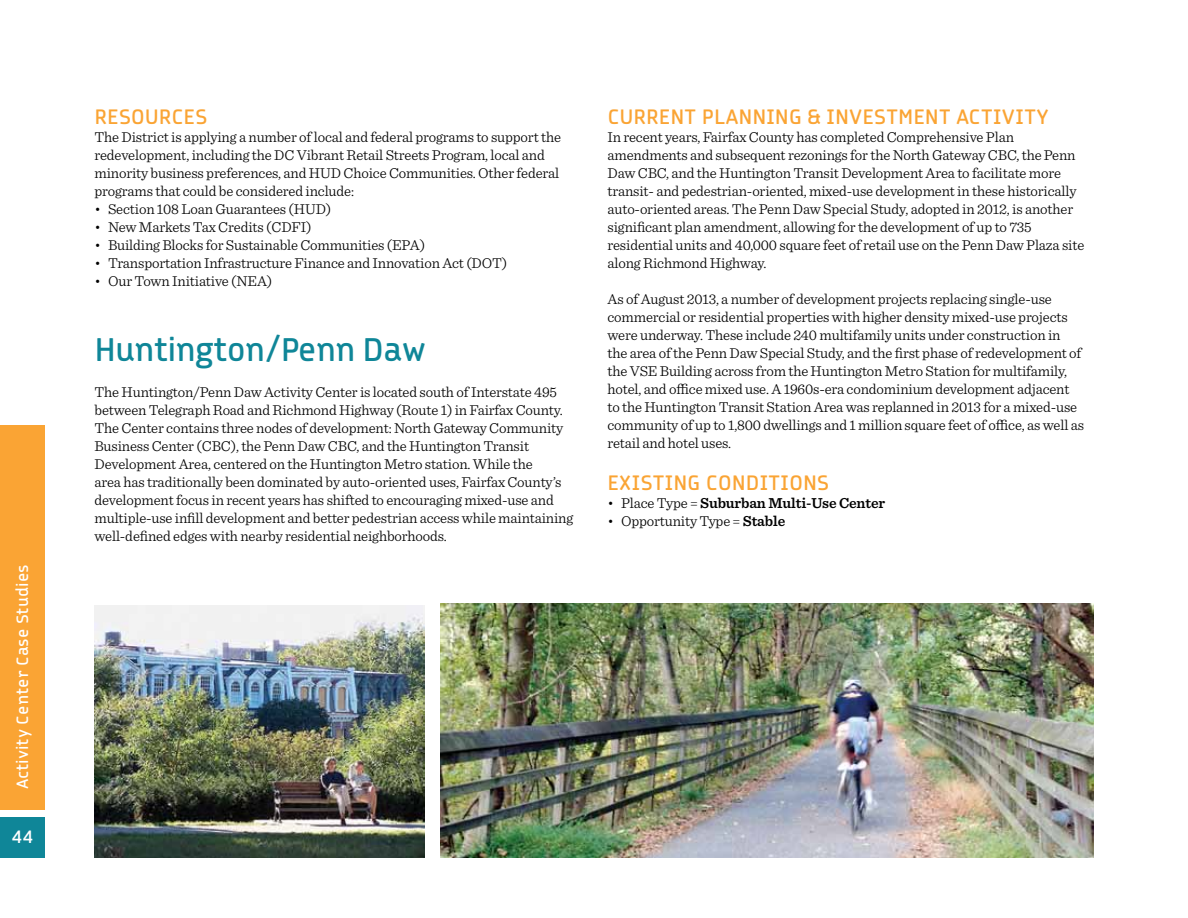
<style>
.page{position:relative;width:1188px;height:918px;background:#fff}
.page>*{position:absolute;margin:0;border:0;box-sizing:border-box;transform-origin:0 0}
.t1{font:500 33px "Patron";color:#0f8698}
.t2{font:500 21px "Patron";letter-spacing:-.01em;color:#faa434}
.t3{font:500 18px "Patron";color:#fff}
.t4{font:500 16.5px "Patron";color:#fff}
.t5{font:300 15px/18px "Sentinel";letter-spacing:-.01em;color:#000}
.t6{font:600 15px "Sentinel";letter-spacing:-.01em;color:#000}
.s1{font-weight:300}
.s2{font-weight:600}
</style>
<div class="page">
<div style="left:0;top:426px;width:45px;height:384px;background:#faa434"></div>
<div style="left:0;top:817px;width:45px;height:40px;background:#0f8698"></div>
<img style="left:95px;top:605px;width:329px;height:253px">
<img style="left:441px;top:603px;width:653px;height:255px">
<p class="t4" style="left:13px;top:789px;width:226px;rotate:-90deg">Activity Center Case Studies</p>
<p class="t3" style="left:12px;top:826px;width:23px">44</p>
<h2 class="t2" style="left:94px;top:104px;width:115px">RESOURCES</h2>
<p class="t5" style="left:94px;top:127px;width:468px">The District is applying a number of local and federal programs to support the redevelopment, including the DC Vibrant Retail Streets Program, local and minority business preferences, and HUD Choice Communities. Other federal programs that could be considered include:</p>
<p class="t5" style="left:94px;top:199px;width:238px">• Section 108 Loan Guarantees (HUD)</p>
<p class="t5" style="left:94px;top:217px;width:219px">• New Markets Tax Credits (CDFI)</p>
<p class="t5" style="left:94px;top:235px;width:332px">• Building Blocks for Sustainable Communities (EPA)</p>
<p class="t5" style="left:94px;top:253px;width:414px">• Transportation Infrastructure Finance and Innovation Act (DOT)</p>
<p class="t5" style="left:94px;top:271px;width:179px">• Our Town Initiative (NEA)</p>
<h1 class="t1" style="left:94px;top:330px;width:333px">Huntington/Penn Daw</h1>
<p class="t5" style="left:94px;top:382px;width:480px">The Huntington/Penn Daw Activity Center is located south of Interstate 495 between Telegraph Road and Richmond Highway (Route 1) in Fairfax County.<br>The Center contains three nodes of development: North Gateway Community Business Center (CBC), the Penn Daw CBC, and the Huntington Transit Development Area, centered on the Huntington Metro station. While the<br>area has traditionally been dominated by auto-oriented uses, Fairfax County’s development focus in recent years has shifted to encouraging mixed-use and multiple-use infill development and better pedestrian access while maintaining well-defined edges with nearby residential neighborhoods.</p>
<h2 class="t2" style="left:608px;top:104px;width:26px">CURRENT</h2>
<h2 class="t2" style="left:702px;top:104px;width:38px">PLANNING</h2>
<h2 class="t2" style="left:807px;top:104px;width:93px">&amp; INVESTMENT</h2>
<h2 class="t2" style="left:956px;top:104px;width:94px">ACTIVITY</h2>
<p class="t5" style="left:608px;top:127px;width:478px">In recent years, Fairfax County has completed Comprehensive Plan amendments and subsequent rezonings for the North Gateway CBC, the Penn Daw CBC, and the Huntington Transit Development Area to facilitate more transit- and pedestrian-oriented, mixed-use development in these historically auto-oriented areas. The Penn Daw Special Study, adopted in 2012, is another significant plan amendment, allowing for the development of up to 735 residential units and 40,000 square feet of retail use on the Penn Daw Plaza site along Richmond Highway.</p>
<p class="t5" style="left:608px;top:289px;width:478px">As of August 2013, a number of development projects replacing single-use commercial or residential properties with higher density mixed-use projects were underway. These include 240 multifamily units under construction in the area of the Penn Daw Special Study, and the first phase of redevelopment of the VSE Building across from the Huntington Metro Station for multifamily, hotel, and office mixed use. A 1960s-era condominium development adjacent to the Huntington Transit Station Area was replanned in 2013 for a mixed-use community of up to 1,800 dwellings and 1 million square feet of office, as well as retail and hotel uses.</p>
<h2 class="t2" style="left:608px;top:470px;width:58px">EXISTING</h2>
<h2 class="t2" style="left:706px;top:470px;width:38px">CONDITI</h2>
<h2 class="t2" style="left:789px;top:470px;width:42px">ONS</h2>
<p class="t6" style="left:608px;top:492px;width:279px"><span class="s1">• Place Type =</span> Suburban Multi-Use Center</p>
<p class="t5" style="left:608px;top:511px;width:179px">• Opportunity Type = <span class="s2">Stable</span></p>
</div>
